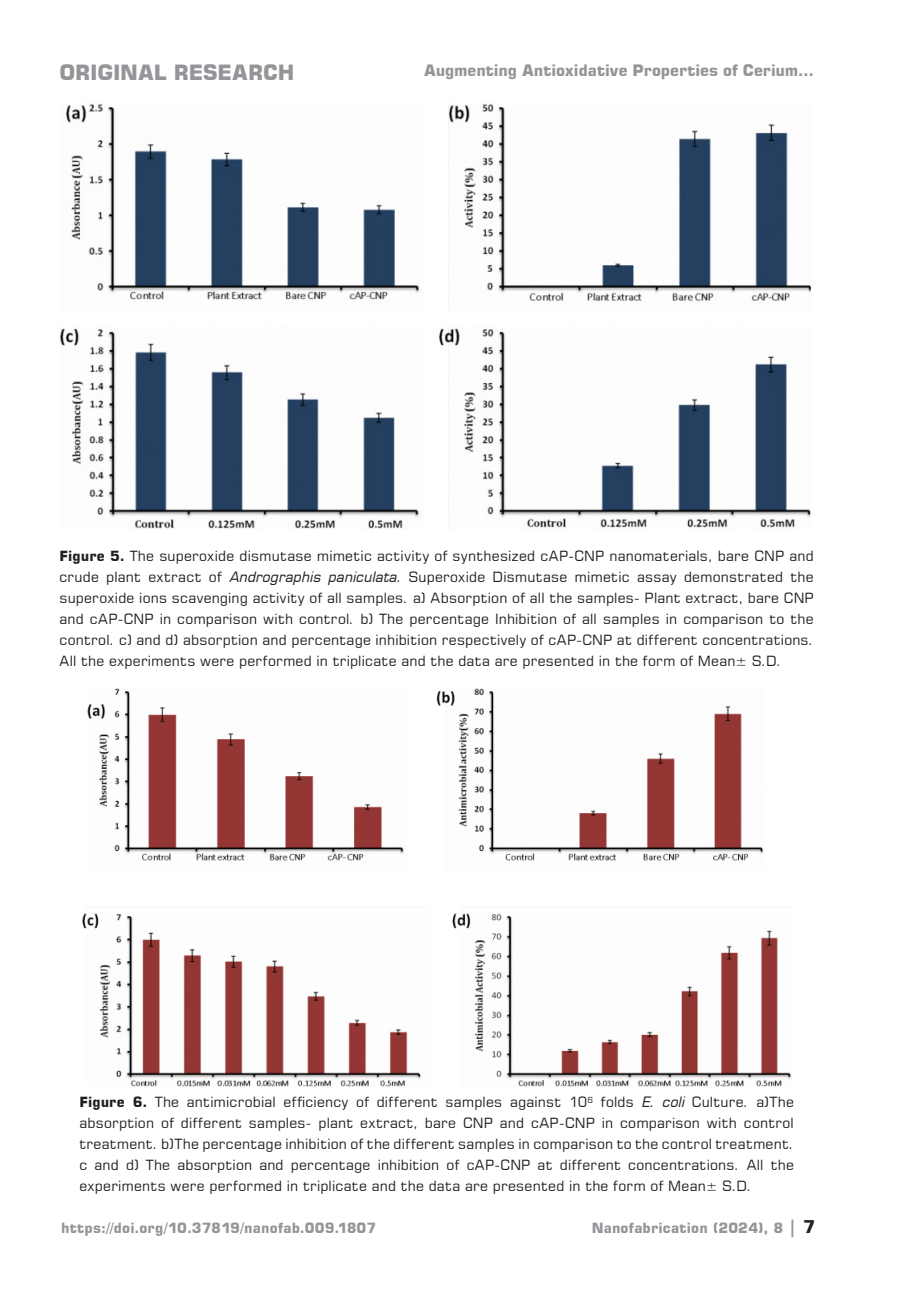
<style>
.page{position:relative;width:913px;height:1290px;background:#fff}
.page>*{position:absolute;margin:0;border:0;box-sizing:border-box;transform-origin:0 0}
.t1{font:700 21px "Square 721 BT";letter-spacing:-.005em;color:#939598}
.t2{font:700 15.75px "Square 721 BT";letter-spacing:-.005em;color:#939598}
.Pie_de_foto{font:14px/21px "Square 721 BT";letter-spacing:.015em;color:#231f20;text-align:justify}
.t3{font:700 14px "Square 721 BT";letter-spacing:.01em;color:#939598}
.s1{font-weight:700}
.s2{font-family:"Square 721 BT Italic"}
.s3{font-size:17.5px}
.s4{font-size:17.5px;color:#231f20}
</style>
<div class="page">
<img style="left:60px;top:104px;width:751px;height:425px">
<img style="left:82px;top:688px;width:709px;height:398px">
<h1 class="t1" style="left:60px;top:60px;width:236px">ORIGINAL RESEARCH</h1>
<p class="t2" style="left:424px;top:61px;width:391px">Augmenting Antioxidative Properties of Cerium…</p>
<p class="Pie_de_foto" style="left:60px;top:545px;width:756px"><span class="s1">Figure 5.</span> The superoxide dismutase mimetic activity of synthesized cAP-CNP nanomaterials, bare CNP and crude plant extract of <span class="s2">Andrographis paniculata.</span> Superoxide Dismutase mimetic assay demonstrated the superoxide ions scavenging activity of all samples. a) Absorption of all the samples- Plant extract, bare CNP and cAP-CNP in comparison with control. b) The percentage Inhibition of all samples in comparison to the control. c) and d) absorption and percentage inhibition respectively of cAP-CNP at different concentrations.<br>All the experiments were performed in triplicate and the data are presented in the form of Mean± S.D.</p>
<p class="Pie_de_foto" style="left:79px;top:1091px;width:716px"><span class="s1">Figure 6.</span> The antimicrobial efficiency of different samples against 10<sup>6</sup> folds <span class="s2">E. coli</span> Culture. a)The absorption of different samples- plant extract, bare CNP and cAP-CNP in comparison with control treatment. b)The percentage inhibition of the different samples in comparison to the control treatment. c and d) The absorption and percentage inhibition of cAP-CNP at different concentrations. All the experiments were performed in triplicate and the data are presented in the form of Mean± S.D.</p>
<p class="t3" style="left:61px;top:1220px;width:317px">https://doi.org/10.37819/nanofab.009.1807</p>
<p class="t3" style="left:592px;top:1220px;width:225px">Nanofabrication (2024), 8 <span class="s3">|</span> <span class="s4">7</span></p>
</div>
